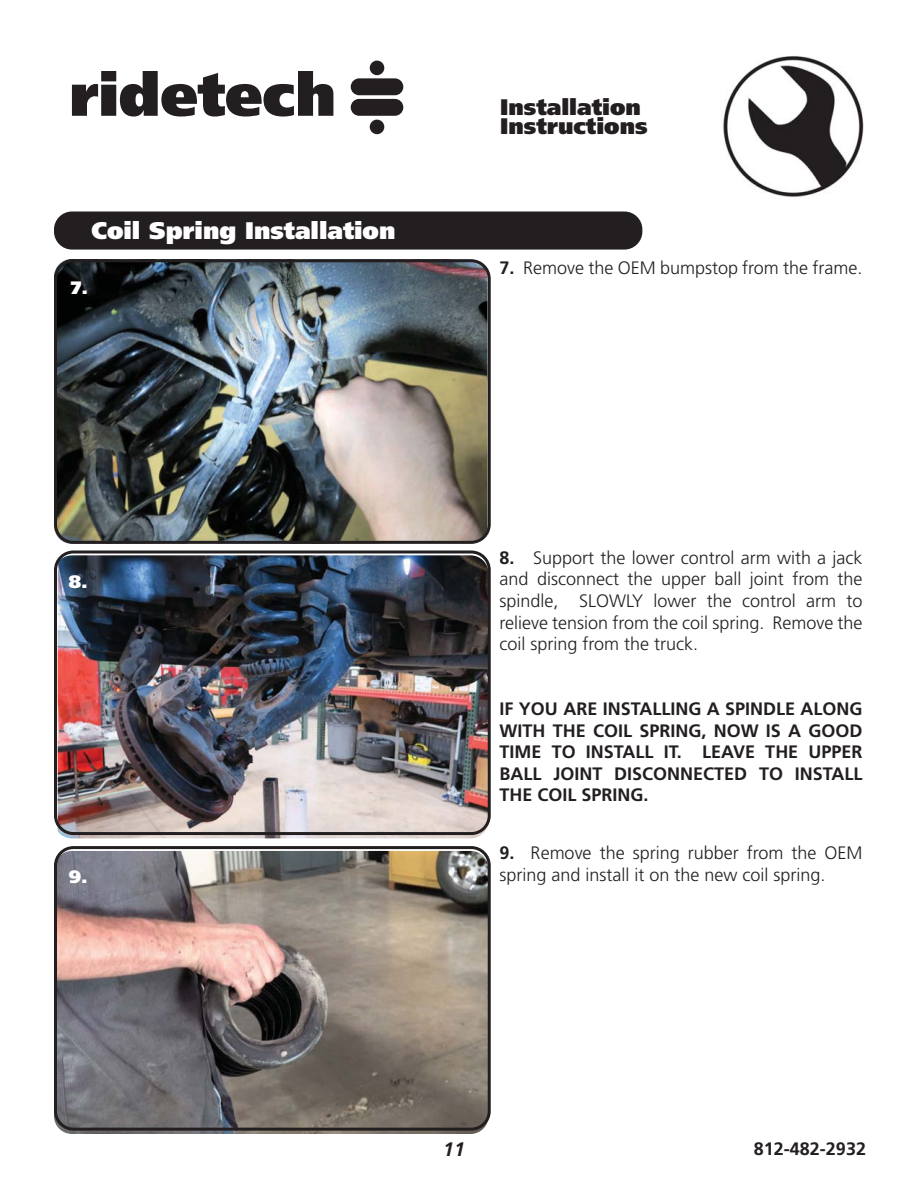
<style>
.page{position:relative;width:918px;height:1188px;background:#fff}
.page>*{position:absolute;margin:0;border:0;box-sizing:border-box;transform-origin:0 0}
.t1{font:900 24px "Frutiger LT Pro";color:#fff}
.t2{font:900 22.5px/19.5px "Frutiger LT Pro";color:#231f20}
.t3{font:italic 700 19.5px "Frutiger LT Pro";color:#231f20}
.t4{font:300 18px/21.6px "Frutiger LT Pro";color:#231f20;text-align:justify}
.t5{font:700 18px/21.6px "Frutiger LT Pro";color:#231f20;text-align:justify}
.t6{font:900 18px "Frutiger LT Pro";color:#fff}
.s1{font-weight:700}
</style>
<div class="page">
<img style="left:723px;top:56px;width:136px;height:141px">
<svg style="left:72px;top:71px;width:261px;height:46px"></svg>
<div style="left:351px;top:78px;width:52px;height:17px;background:#231f20;border-radius:8px"></div>
<div style="left:351px;top:99px;width:52px;height:17px;background:#231f20;border-radius:8px"></div>
<div style="left:370px;top:61px;width:14px;height:14px;background:#231f20;border-radius:50%"></div>
<div style="left:370px;top:120px;width:14px;height:14px;background:#231f20;border-radius:50%"></div>
<img style="left:58px;top:555px;width:429px;height:283px">
<img style="left:54px;top:259px;width:434px;height:285px;border-radius:18px">
<div style="left:54px;top:259px;width:437px;height:285px;border:3px solid #231f20;border-radius:18px"></div>
<div style="left:54px;top:212px;width:588px;height:38px;background:#231f20;border-radius:18px"></div>
<div style="left:54px;top:551px;width:437px;height:284px;border:3px solid #231f20;border-radius:18px"></div>
<img style="left:54px;top:851px;width:435px;height:283px;border-radius:18px">
<div style="left:54px;top:846px;width:437px;height:285px;border:3px solid #231f20;border-radius:18px"></div>
<h1 class="t1" style="left:92px;top:220px;width:305px">Coil Spring Installation</h1>
<p class="t6" style="left:71px;top:280px;width:19px">7.</p>
<p class="t6" style="left:69px;top:574px;width:20px">8.</p>
<p class="t2" style="left:500px;top:98px;width:149px">Installation<br>Instructions</p>
<p class="t4" style="left:500px;top:258px;width:364px"><span class="s1">7.</span> Remove the OEM bumpstop from the frame.</p>
<p class="t4" style="left:500px;top:548px;width:365px"><span class="s1">8.</span> Support the lower control arm with a jack and disconnect the upper ball joint from the spindle, SLOWLY lower the control arm to relieve tension from the coil spring. Remove the coil spring from the truck.</p>
<p class="t5" style="left:500px;top:699px;width:364px">IF YOU ARE INSTALLING A SPINDLE ALONG WITH THE COIL SPRING, NOW IS A GOOD TIME TO INSTALL IT. LEAVE THE UPPER BALL JOINT DISCONNECTED TO INSTALL THE COIL SPRING.</p>
<p class="t4" style="left:500px;top:843px;width:364px"><span class="s1">9.</span> Remove the spring rubber from the OEM</p>
<p class="t6" style="left:69px;top:869px;width:20px">9.</p>
<p class="t4" style="left:500px;top:865px;width:328px">spring and install it on the new coil spring.</p>
<p class="t3" style="left:443px;top:1138px;width:23px">11</p>
<p class="t5" style="left:754px;top:1139px;width:114px">812-482-2932</p>
</div>
